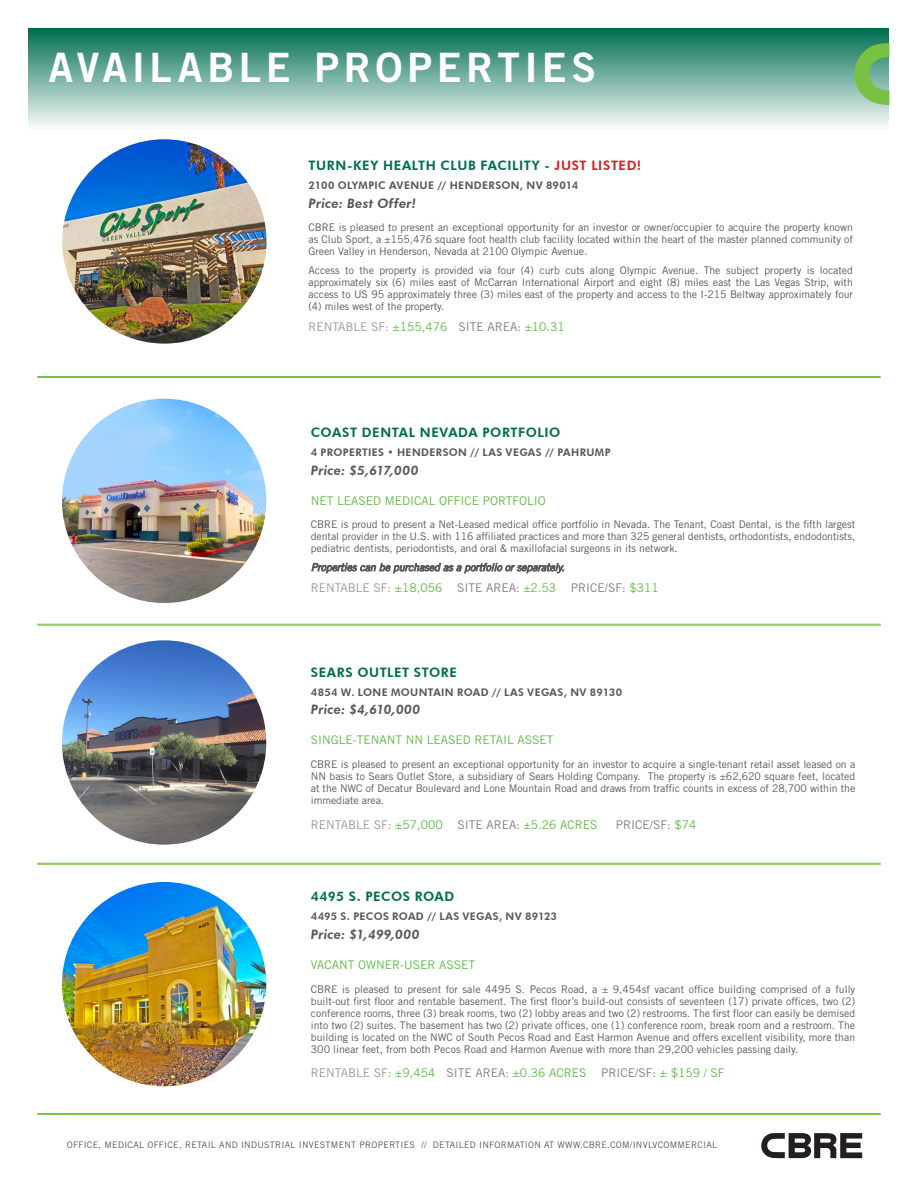
<style>
.page{position:relative;width:918px;height:1188px;background:#fff}
.page>*{position:absolute;margin:0;border:0;box-sizing:border-box;transform-origin:0 0}
.t1{font:40.5px "Trade Gothic LT Std Bd 2";letter-spacing:.11em;color:#fff}
.Property_Description{font:800 13.05px "Futura BT";letter-spacing:.045em;color:#006e51}
.Property_Description-2{font:italic 800 13.05px "Futura BT";letter-spacing:.01em;color:#57585a}
.body{font:12px "Trade Gothic LT Std";color:#60bb46}
.Property_Description-3{font:12px "Trade Gothic LT Std";color:#60bb46}
.body-2{font:12px "Trade Gothic LT Std";color:#808080}
.Property_Description-4{font:12px "Trade Gothic LT Std";color:#808080}
.Property_Description-5{font:11.85px "Trade Gothic LT Std";color:#60bb46}
.body-3{font:10.5px/12px "Trade Gothic LT Std";letter-spacing:-.005em;color:#57585a;text-align:justify}
.Property_Description-6{font:800 10.5px "Futura BT";letter-spacing:.035em;color:#57585a}
.SUBHEADS{font:9px "Trade Gothic LT Std";letter-spacing:.03em;color:#57585a}
.s1{color:#d1232a}
.s2{color:#9a9a9a}
.s3{color:#808080}
.s4{color:#60bb46}
</style>
<div class="page">
<div style="left:28px;top:28px;width:862px;height:102px;background:linear-gradient(to bottom,#006d50,#f9fbfa)"></div>
<svg style="left:854px;top:43px;width:36px;height:62px;background:#78b96e"></svg>
<svg style="left:761px;top:1133px;width:101px;height:25px"></svg>
<hr style="left:37px;top:1113px;width:844px;height:1px;background:#79c142">
<hr style="left:37px;top:1114px;width:844px;height:1px;background:#79c142">
<hr style="left:37px;top:624px;width:844px;height:1px;background:#79c142">
<hr style="left:37px;top:625px;width:844px;height:1px;background:#79c142">
<hr style="left:37px;top:376px;width:844px;height:1px;background:#79c142">
<hr style="left:37px;top:377px;width:844px;height:1px;background:#79c142">
<hr style="left:37px;top:863px;width:844px;height:1px;background:#79c142">
<hr style="left:37px;top:864px;width:844px;height:1px;background:#79c142">
<img style="left:62px;top:640px;width:204px;height:205px;border-radius:102px">
<img style="left:62px;top:882px;width:204px;height:204px;border-radius:102px">
<svg style="left:311px;top:563px;width:253px;height:11px"></svg>
<img style="left:62px;top:399px;width:204px;height:204px;border-radius:102px">
<img style="left:62px;top:139px;width:205px;height:205px;border-radius:102px">
<p class="t1" style="left:49px;top:43px;width:549px">AVAILABLE PROPERTIES</p>
<p class="Property_Description" style="left:309px;top:157px;width:334px">TURN-KEY HEALTH CLUB FACILITY - <span class="s1">JUST LISTED!</span></p>
<p class="Property_Description-6" style="left:309px;top:179px;width:271px">2100 OLYMPIC AVENUE // HENDERSON, NV 89014</p>
<p class="Property_Description-2" style="left:309px;top:195px;width:109px">Price: Best Offer!</p>
<p class="body-3" style="left:309px;top:222px;width:546px">CBRE is pleased to present an exceptional opportunity for an investor or owner/occupier to acquire the property known as Club Sport, a ±155,476 square foot health club facility located within the heart of the master planned community of Green Valley in Henderson, Nevada at 2100 Olympic Avenue.</p>
<p class="body-3" style="left:309px;top:264px;width:546px">Access to the property is provided via four (4) curb cuts along Olympic Avenue. The subject property is located approximately six (6) miles east of McCarran International Airport and eight (8) miles east the Las Vegas Strip, with access to US 95 approximately three (3) miles east of the property and access to the I-215 Beltway approximately four (4) miles west of the property.</p>
<p class="body" style="left:309px;top:320px;width:258px"><span class="s2">RENTABLE SF:</span> ±155,476 <span class="s3">SITE AREA:</span> ±10.31</p>
<p class="Property_Description" style="left:311px;top:424px;width:251px">COAST DENTAL NEVADA PORTFOLIO</p>
<p class="Property_Description-6" style="left:311px;top:446px;width:301px">4 PROPERTIES • HENDERSON // LAS VEGAS // PAHRUMP</p>
<p class="Property_Description-2" style="left:311px;top:462px;width:109px">Price: $5,617,000</p>
<p class="Property_Description-3" style="left:311px;top:493px;width:236px">NET LEASED MEDICAL OFFICE PORTFOLIO</p>
<p class="body-3" style="left:311px;top:518px;width:546px">CBRE is proud to present a Net-Leased medical office portfolio in Nevada. The Tenant, Coast Dental, is the fifth largest dental provider in the U.S. with 116 affiliated practices and more than 325 general dentists, orthodontists, endodontists, pediatric dentists, periodontists, and oral &amp; maxillofacial surgeons in its network.</p>
<p class="body-2" style="left:311px;top:581px;width:350px"><span class="s2">RENTABLE SF:</span> <span class="s4">±18,056</span> SITE AREA: <span class="s4">±2.53</span> PRICE/SF: <span class="s4">$311</span></p>
<p class="Property_Description" style="left:311px;top:664px;width:148px">SEARS OUTLET STORE</p>
<p class="Property_Description-6" style="left:311px;top:685px;width:313px">4854 W. LONE MOUNTAIN ROAD // LAS VEGAS, NV 89130</p>
<p class="Property_Description-2" style="left:311px;top:702px;width:111px">Price: $4,610,000</p>
<p class="Property_Description-5" style="left:311px;top:733px;width:244px">SINGLE-TENANT NN LEASED RETAIL ASSET</p>
<p class="body-3" style="left:311px;top:758px;width:546px">CBRE is pleased to present an exceptional opportunity for an investor to acquire a single-tenant retail asset leased on a NN basis to Sears Outlet Store, a subsidiary of Sears Holding Company. The property is ±62,620 square feet, located at the NWC of Decatur Boulevard and Lone Mountain Road and draws from traffic counts in excess of 28,700 within the immediate area.</p>
<p class="Property_Description-3" style="left:311px;top:817px;width:288px"><span class="s2">RENTABLE SF:</span> ±57,000 <span class="s3">SITE AREA:</span> ±5.26 ACRES</p>
<p class="Property_Description-4" style="left:616px;top:817px;width:82px">PRICE/SF: <span class="s4">$74</span></p>
<p class="Property_Description" style="left:311px;top:889px;width:145px">4495 S. PECOS ROAD</p>
<p class="Property_Description-6" style="left:311px;top:910px;width:248px">4495 S. PECOS ROAD // LAS VEGAS, NV 89123</p>
<p class="Property_Description-2" style="left:311px;top:927px;width:110px">Price: $1,499,000</p>
<p class="Property_Description-5" style="left:311px;top:957px;width:166px">VACANT OWNER-USER ASSET</p>
<p class="body-3" style="left:311px;top:983px;width:546px">CBRE is pleased to present for sale 4495 S. Pecos Road, a ± 9,454sf vacant office building comprised of a fully built-out first floor and rentable basement. The first floor’s build-out consists of seventeen (17) private offices, two (2) conference rooms, three (3) break rooms, two (2) lobby areas and two (2) restrooms. The first floor can easily be demised into two (2) suites. The basement has two (2) private offices, one (1) conference room, break room and a restroom. The building is located on the NWC of South Pecos Road and East Harmon Avenue and offers excellent visibility, more than 300 linear feet, from both Pecos Road and Harmon Avenue with more than 29,200 vehicles passing daily.</p>
<p class="body" style="left:311px;top:1066px;width:415px"><span class="s2">RENTABLE SF:</span> ±9,454 <span class="s3">SITE AREA:</span> ±0.36 ACRES <span class="s3">PRICE/SF:</span> ± $159 / SF</p>
<p class="SUBHEADS" style="left:67px;top:1139px;width:652px">OFFICE, MEDICAL OFFICE, RETAIL AND INDUSTRIAL INVESTMENT PROPERTIES // DETAILED INFORMATION AT WWW.CBRE.COM/INVLVCOMMERCIAL</p>
</div>
